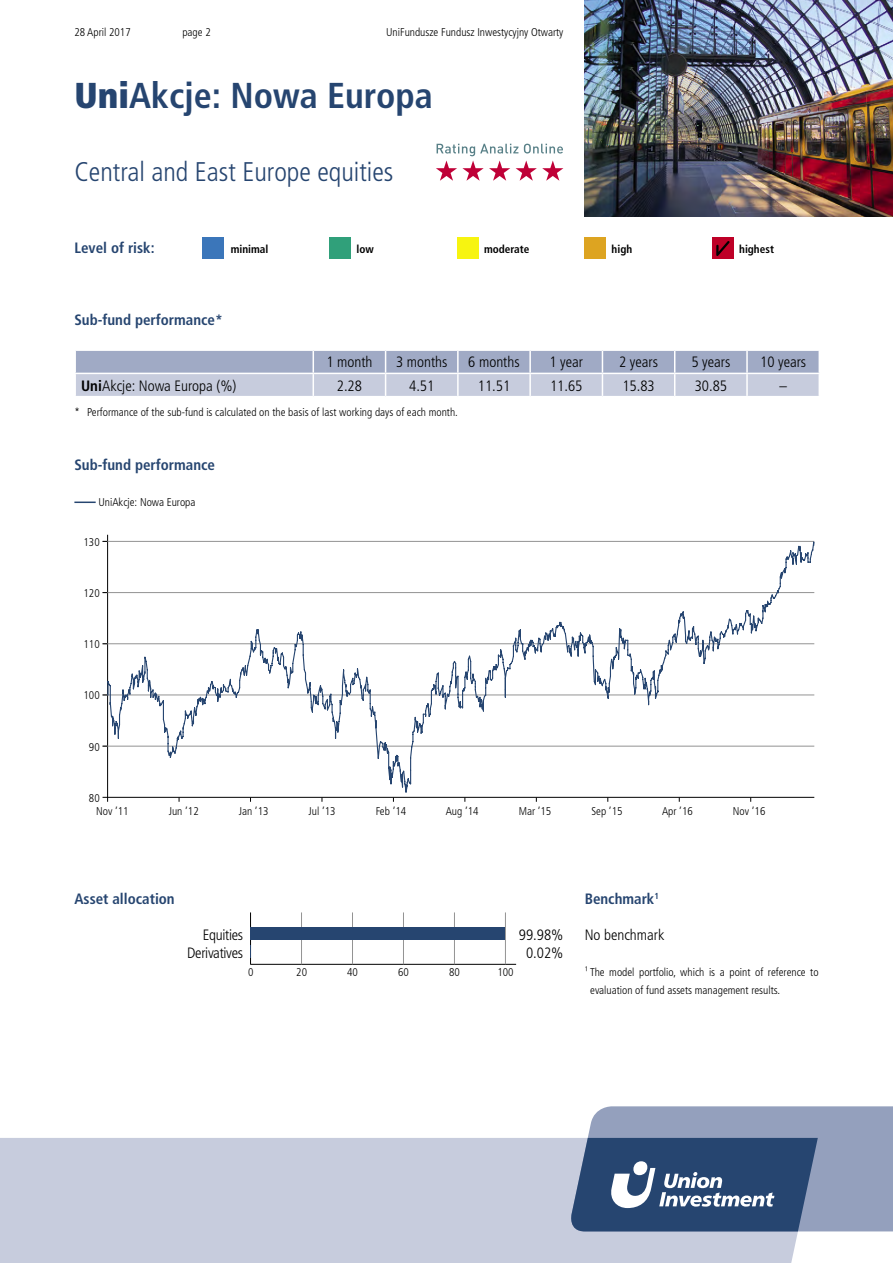
<style>
.page{position:relative;width:893px;height:1263px;background:#fff}
.page>*{position:absolute;margin:0;border:0;box-sizing:border-box;transform-origin:0 0}
.t1{font:700 condensed 36px "Frutiger LT Pro";color:#264570}
.t2{font:300 condensed 27px "Frutiger LT Pro";color:#264570}
._04_Copy_10_pt{font:300 condensed 15px "Frutiger LT Pro";color:#000}
._03_Subhead_10_pt{font:700 condensed 15px "Frutiger LT Pro";color:#264570}
.tabela_wynikow{font:300 condensed 15px "Frutiger LT Pro";color:#000}
._04_Copy_10_pt-2{font:300 condensed 15px "Frutiger LT Pro";letter-spacing:-.02em;color:#000}
._07_Issue_details__p{font:300 condensed 11.25px/18px "Frutiger LT Pro";color:#000}
.wykres_poziom{font:300 condensed 11.25px "Frutiger LT Pro";color:#000}
.t3{font:700 condensed 11.25px "Frutiger LT Pro";color:#000}
.wykres_pion{font:300 condensed 11.25px "Frutiger LT Pro";color:#000}
.s1{font-weight:900}
.s2{font-weight:700}
</style>
<div class="page">
<div style="left:202px;top:238px;width:21px;height:21px;background:#3b76ba"></div>
<div style="left:330px;top:238px;width:21px;height:21px;background:#30a07a"></div>
<div style="left:457px;top:238px;width:21px;height:21px;background:#f7f410"></div>
<div style="left:585px;top:238px;width:21px;height:21px;background:#dda421"></div>
<div style="left:712px;top:238px;width:21px;height:21px;background:#be0027"></div>
<svg style="left:716px;top:241px;width:14px;height:15px"></svg>
<div style="left:0;top:1138px;width:818px;height:125px;background:#c7ccdd"></div>
<svg style="left:568px;top:1106px;width:325px;height:125px;background:#6a7d9e"></svg>
<img style="left:585px;top:0;width:308px;height:217px">
<svg style="left:436px;top:144px;width:127px;height:37px"></svg>
<svg style="left:75px;top:350px;width:744px;height:46px;background:#b9c0d4"></svg>
<hr style="left:746px;top:374px;width:2px;height:22px;background:#fff">
<hr style="left:74px;top:501px;width:22px;height:2px;background:#264570">
<hr style="left:250px;top:964px;width:266px;height:1px;background:#000">
<hr style="left:301px;top:912px;width:1px;height:52px;background:#939393">
<hr style="left:352px;top:912px;width:1px;height:52px;background:#939393">
<hr style="left:403px;top:912px;width:1px;height:52px;background:#939393">
<hr style="left:454px;top:912px;width:1px;height:52px;background:#939393">
<hr style="left:505px;top:912px;width:1px;height:52px;background:#939393">
<hr style="left:250px;top:912px;width:1px;height:52px;background:#000">
<div style="left:250px;top:927px;width:255px;height:13px;background:#264570"></div>
<svg style="left:250px;top:945px;width:1px;height:13px"></svg>
<hr style="left:107px;top:535px;width:1px;height:267px;background:#000">
<hr style="left:103px;top:797px;width:711px;height:1px;background:#000">
<svg style="left:107px;top:541px;width:708px;height:252px"></svg>
<p class="_07_Issue_details__p" style="left:74px;top:23px;width:58px">28 April 2017</p>
<p class="_07_Issue_details__p" style="left:182px;top:23px;width:30px">page 2</p>
<p class="_07_Issue_details__p" style="left:386px;top:23px;width:179px">UniFundusze Fundusz Inwestycyjny Otwarty</p>
<h1 class="t1" style="left:74px;top:75px;width:360px"><span class="s1">Uni</span>Akcje: Nowa Europa</h1>
<h2 class="t2" style="left:74px;top:156px;width:320px">Central and East Europe equities</h2>
<h3 class="_03_Subhead_10_pt" style="left:74px;top:239px;width:82px">Level of risk:</h3>
<p class="t3" style="left:231px;top:242px;width:39px">minimal</p>
<p class="t3" style="left:356px;top:242px;width:19px">low</p>
<p class="t3" style="left:484px;top:242px;width:47px">moderate</p>
<p class="t3" style="left:612px;top:242px;width:22px">high</p>
<p class="t3" style="left:739px;top:242px;width:36px">highest</p>
<p class="_03_Subhead_10_pt" style="left:74px;top:311px;width:150px">Sub-fund performance*</p>
<p class="_04_Copy_10_pt" style="left:326px;top:354px;width:48px">1 month</p>
<p class="_04_Copy_10_pt" style="left:396px;top:354px;width:53px">3 months</p>
<p class="_04_Copy_10_pt" style="left:468px;top:354px;width:53px">6 months</p>
<p class="_04_Copy_10_pt" style="left:549px;top:354px;width:35px">1 year</p>
<p class="_04_Copy_10_pt" style="left:619px;top:354px;width:40px">2 years</p>
<p class="_04_Copy_10_pt" style="left:691px;top:354px;width:40px">5 years</p>
<p class="_04_Copy_10_pt" style="left:760px;top:354px;width:48px">10 years</p>
<p class="_04_Copy_10_pt" style="left:81px;top:377px;width:157px"><span class="s2">Uni</span>Akcje: Nowa Europa (%)</p>
<p class="tabela_wynikow" style="left:337px;top:377px;width:27px">2.28</p>
<p class="tabela_wynikow" style="left:409px;top:377px;width:27px">4.51</p>
<p class="tabela_wynikow" style="left:478px;top:377px;width:34px">11.51</p>
<p class="tabela_wynikow" style="left:550px;top:377px;width:34px">11.65</p>
<p class="tabela_wynikow" style="left:622px;top:377px;width:34px">15.83</p>
<p class="tabela_wynikow" style="left:695px;top:377px;width:34px">30.85</p>
<p class="_04_Copy_10_pt" style="left:779px;top:377px;width:9px">–</p>
<p class="_07_Issue_details__p" style="left:74px;top:403px;width:385px">* Performance of the sub-fund is calculated on the basis of last working days of each month.</p>
<p class="_03_Subhead_10_pt" style="left:74px;top:456px;width:142px">Sub-fund performance</p>
<p class="_07_Issue_details__p" style="left:98px;top:493px;width:99px">UniAkcje: Nowa Europa</p>
<p class="wykres_pion" style="left:84px;top:535px;width:18px">130</p>
<p class="wykres_pion" style="left:84px;top:586px;width:18px">120</p>
<p class="wykres_pion" style="left:84px;top:638px;width:18px">110</p>
<p class="wykres_pion" style="left:84px;top:689px;width:18px">100</p>
<p class="wykres_pion" style="left:89px;top:740px;width:12px">90</p>
<p class="wykres_pion" style="left:89px;top:791px;width:12px">80</p>
<p class="wykres_poziom" style="left:96px;top:805px;width:34px">Nov ’11</p>
<p class="wykres_poziom" style="left:169px;top:805px;width:31px">Jun ’12</p>
<p class="wykres_poziom" style="left:239px;top:805px;width:31px">Jan ’13</p>
<p class="wykres_poziom" style="left:309px;top:805px;width:29px">Jul ’13</p>
<p class="wykres_poziom" style="left:376px;top:805px;width:32px">Feb ’14</p>
<p class="wykres_poziom" style="left:446px;top:805px;width:34px">Aug ’14</p>
<p class="wykres_poziom" style="left:519px;top:805px;width:34px">Mar ’15</p>
<p class="wykres_poziom" style="left:591px;top:805px;width:32px">Sep ’15</p>
<p class="wykres_poziom" style="left:662px;top:805px;width:32px">Apr ’16</p>
<p class="wykres_poziom" style="left:733px;top:805px;width:34px">Nov ’16</p>
<p class="_03_Subhead_10_pt" style="left:74px;top:889px;width:102px">Asset allocation</p>
<p class="_03_Subhead_10_pt" style="left:585px;top:889px;width:76px">Benchmark<sup>1</sup></p>
<p class="_04_Copy_10_pt" style="left:585px;top:926px;width:81px">No benchmark</p>
<p class="_07_Issue_details__p" style="left:590px;top:963px;width:230px;text-indent:-6px">¹ The model portfolio, which is a point of reference to evaluation of fund assets management results.</p>
<p class="_04_Copy_10_pt" style="left:519px;top:926px;width:46px">99.98%</p>
<p class="_04_Copy_10_pt" style="left:526px;top:944px;width:39px">0.02%</p>
<p class="_04_Copy_10_pt-2" style="left:203px;top:926px;width:42px">Equities</p>
<p class="_04_Copy_10_pt-2" style="left:187px;top:944px;width:57px">Derivatives</p>
<p class="_07_Issue_details__p" style="left:248px;top:963px;width:7px">0</p>
<p class="_07_Issue_details__p" style="left:296px;top:963px;width:12px">20</p>
<p class="_07_Issue_details__p" style="left:347px;top:963px;width:12px">40</p>
<p class="_07_Issue_details__p" style="left:398px;top:963px;width:12px">60</p>
<p class="_07_Issue_details__p" style="left:449px;top:963px;width:12px">80</p>
<p class="_07_Issue_details__p" style="left:497px;top:963px;width:18px">100</p>
</div>
